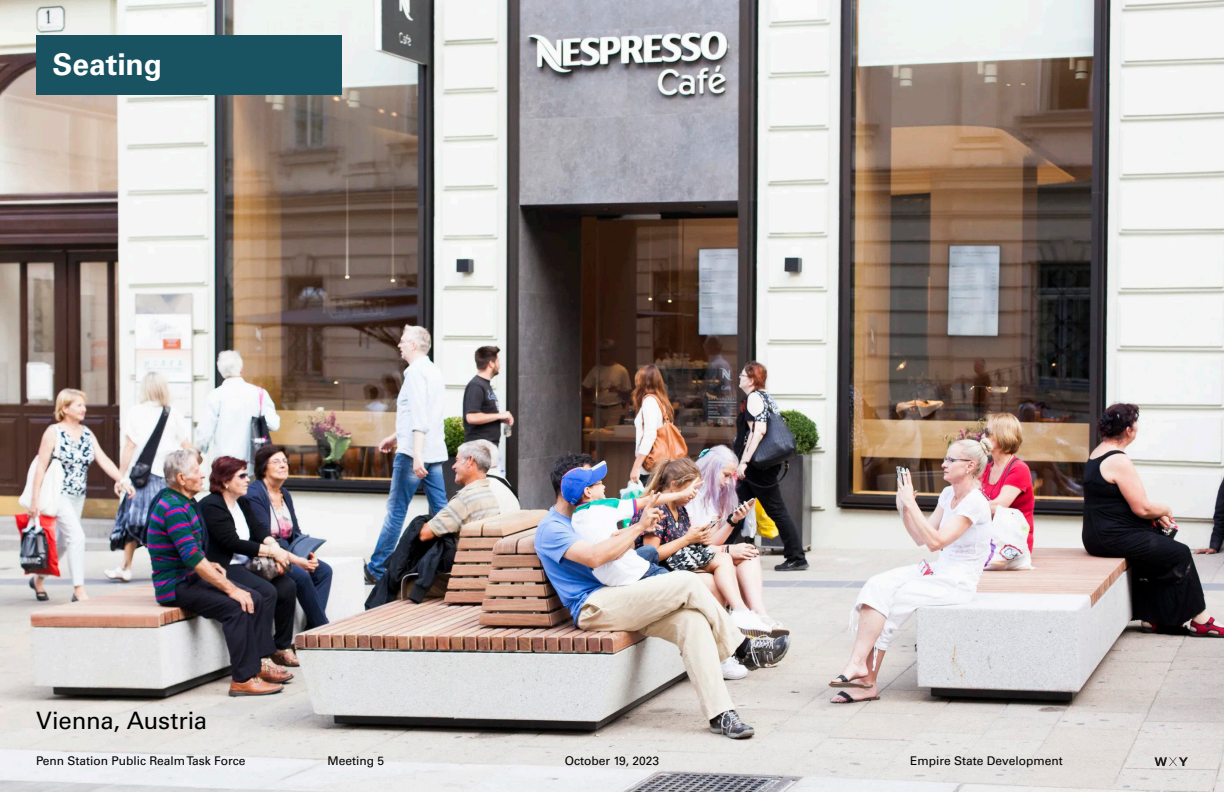
<style>
.page{position:relative;width:1224px;height:792px;background:#fff}
.page>*{position:absolute;margin:0;border:0;box-sizing:border-box;transform-origin:0 0}
.Title_-_72_pt{font:700 30px "Univers LT Std";color:#fff}
.Title_-_72_pt-2{font:24px "Univers LT Std";letter-spacing:-.01em;color:#000}
.t1{font:12px "Univers LT Std";color:#000}
</style>
<div class="page">
<img style="left:0;top:0;width:1224px;height:792px">
<div style="left:36px;top:36px;width:305px;height:59px;background:#195362"></div>
<svg style="left:1154px;top:757px;width:34px;height:9px"></svg>
<p class="Title_-_72_pt" style="left:53px;top:47px;width:111px">Seating</p>
<p class="Title_-_72_pt-2" style="left:36px;top:706px;width:173px">Vienna, Austria</p>
<p class="t1" style="left:36px;top:754px;width:211px">Penn Station Public Realm Task Force</p>
<p class="t1" style="left:327px;top:754px;width:58px">Meeting 5</p>
<p class="t1" style="left:565px;top:754px;width:96px">October 19, 2023</p>
<p class="t1" style="left:910px;top:754px;width:154px">Empire State Development</p>
</div>
